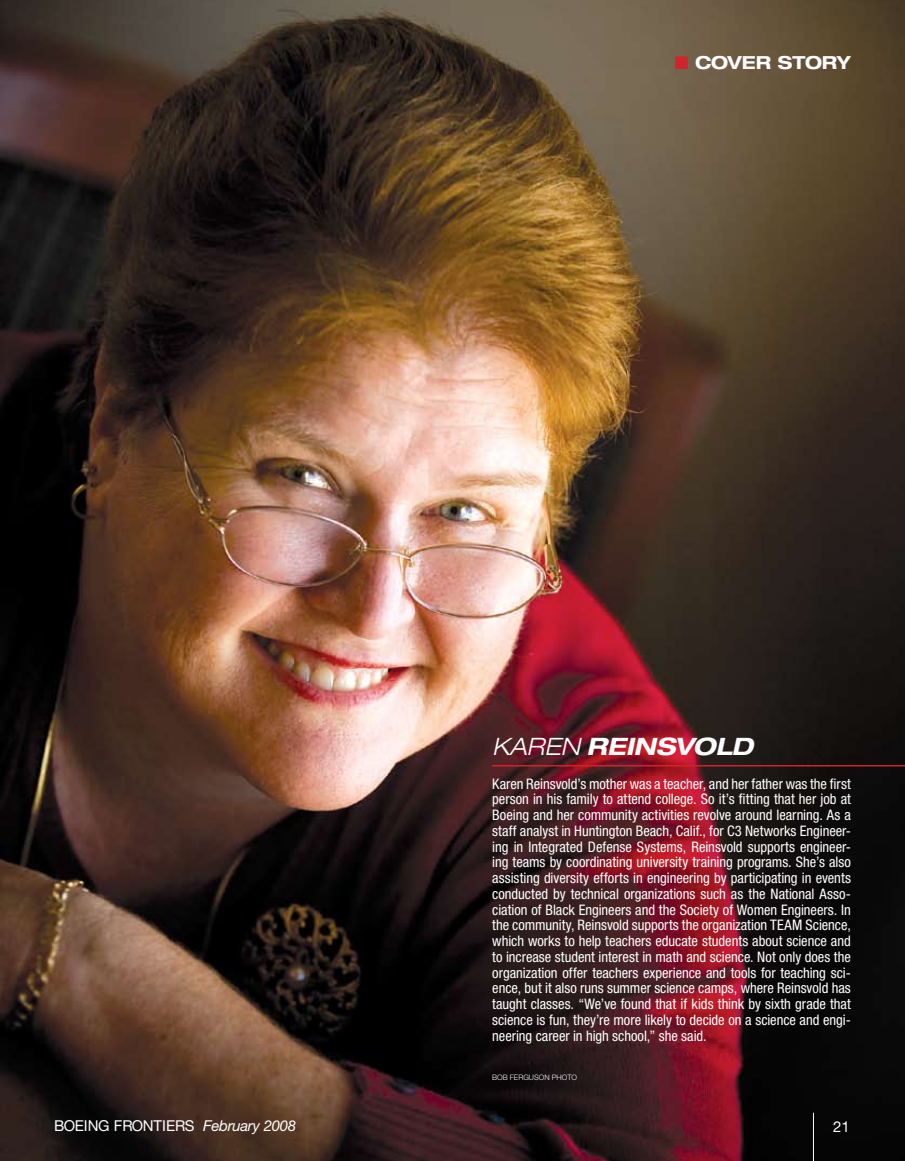
<style>
.page{position:relative;width:905px;height:1161px;background:#fff}
.page>*{position:absolute;margin:0;border:0;box-sizing:border-box;transform-origin:0 0}
.t1{font:italic 700 expanded 24px "Helvetica Neue LT Std";letter-spacing:-.005em;color:#fff}
.t2{font:700 expanded 18px "Helvetica Neue";letter-spacing:-.005em;color:#fff}
.t3{font:15px "Helvetica Neue LT Std";color:#fff}
.t4{font:condensed 14.55px/15.8px "Helvetica Neue LT Std";letter-spacing:-.005em;color:#fff;text-align:justify}
.t5{font:300 7.5px "Helvetica Neue LT Std";color:#fff}
.s1{color:#d2232a}
.s2{font-weight:300}
.s3{font-style:italic}
</style>
<div class="page">
<img style="left:0;top:0;width:904px;height:1161px">
<hr style="left:813px;top:1113px;width:1px;height:48px;background:#fff">
<hr style="left:492px;top:765px;width:412px;height:1px;background:#d2232a">
<p class="t2" style="left:674px;top:51px;width:178px"><span class="s1">■</span> COVER STORY</p>
<h1 class="t1" style="left:492px;top:732px;width:262px"><span class="s2">KAREN</span> REINSVOLD</h1>
<p class="t4" style="left:492px;top:776px;width:360px">Karen Reinsvold’s mother was a teacher, and her father was the first person in his family to attend college. So it’s fitting that her job at Boeing and her community activities revolve around learning. As a staff analyst in Huntington Beach, Calif., for C3 Networks Engineer&shy;ing in Integrated Defense Systems, Reinsvold supports engineer&shy;ing teams by coordinating university training programs. She’s also assisting diversity efforts in engineering by participating in events conducted by technical organizations such as the National Asso&shy;ciation of Black Engineers and the Society of Women Engineers. In the community, Reinsvold supports the organization TEAM Science, which works to help teachers educate students about science and to increase student interest in math and science. Not only does the organization offer teachers experience and tools for teaching sci&shy;ence, but it also runs summer science camps, where Reinsvold has taught classes. “We’ve found that if kids think by sixth grade that science is fun, they’re more likely to decide on a science and engi&shy;neering career in high school,” she said.</p>
<p class="t5" style="left:492px;top:1072px;width:86px">BOB FERGUSON PHOTO</p>
<p class="t3" style="left:54px;top:1117px;width:244px">BOEING FRONTIERS <span class="s3">February 2008</span></p>
<p class="t3" style="left:833px;top:1118px;width:18px">21</p>
</div>
